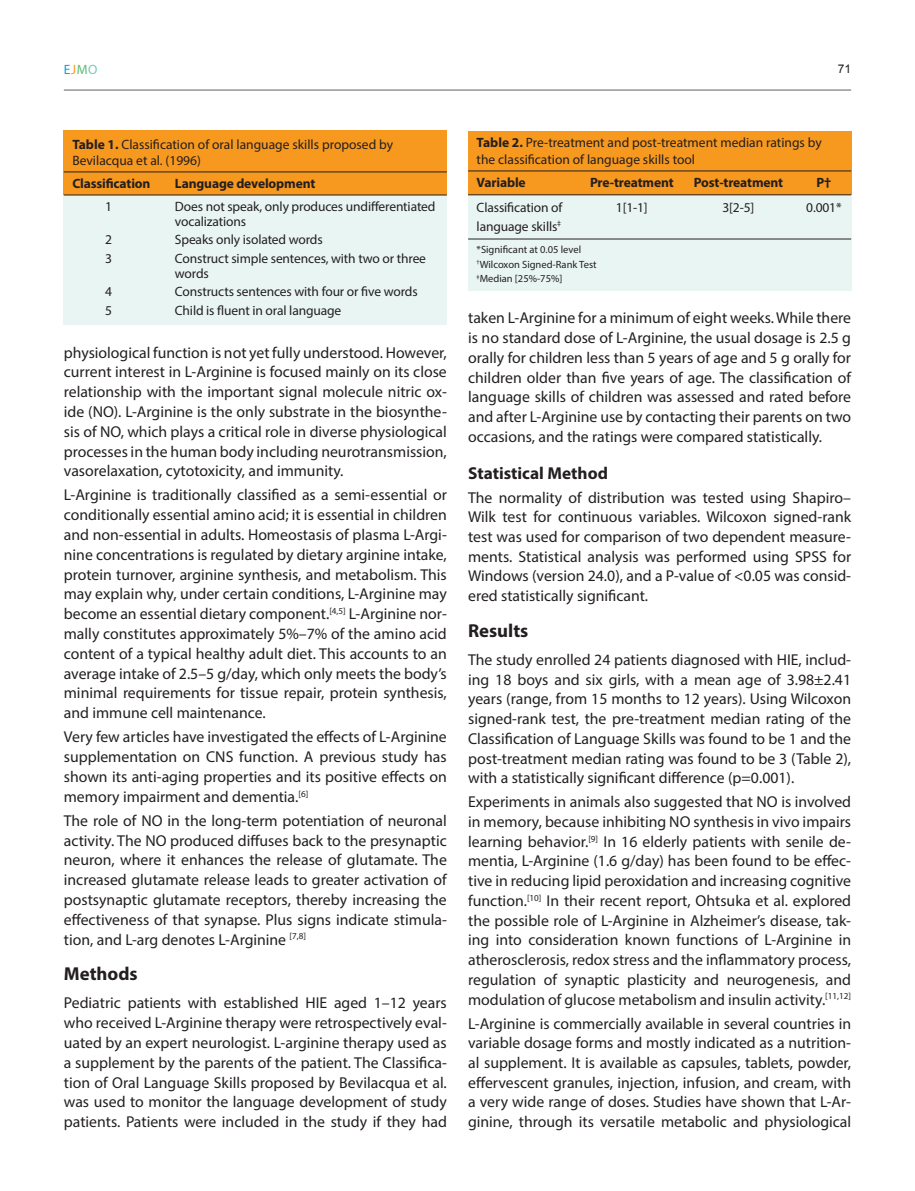
<style>
.page{position:relative;width:915px;height:1191px;background:#fff}
.page>*{position:absolute;margin:0;border:0;box-sizing:border-box;transform-origin:0 0}
.altbaslik{font:700 18.75px "Myriad Pro";color:#231f20}
.ikinci_altbaslik{font:700 17.25px "Myriad Pro";color:#231f20}
.ana_metin_bosluksuz{font:15.75px/19.8px "Myriad Pro";color:#231f20;text-align:justify}
.tablo_satiri{font:13.5px/14.4px "Myriad Pro";letter-spacing:-.01em;color:#231f20}
.tablo_baslik{font:13.5px/16.5px "Myriad Pro";color:#231f20}
.tablo_satiri-2{font:700 13.5px "Myriad Pro";letter-spacing:-.01em;color:#231f20}
.t1{font:13.5px "Myriad Pro";color:#0aa3d4}
.sayfa_numarasi{font:12px "Arial";color:#231f20}
.tablo_satiri-3{font:10.5px "Myriad Pro";color:#231f20}
.s1{color:#f7981f}
.s2{color:#5cbd71}
.s3{color:#72c9bd}
.s4{font-weight:700}
</style>
<div class="page">
<hr style="left:64px;top:89px;width:786px;height:2px;background:#939598">
<div style="left:64px;top:156px;width:382px;height:168px;background:#e9f5f3"></div>
<div style="left:64px;top:131px;width:382px;height:64px;background:#f7981f"></div>
<hr style="left:64px;top:172px;width:382px;height:1px;background:#231f20">
<hr style="left:64px;top:195px;width:382px;height:1px;background:#231f20">
<div style="left:468px;top:156px;width:382px;height:134px;background:#e9f5f3"></div>
<div style="left:468px;top:131px;width:382px;height:64px;background:#f7981f"></div>
<hr style="left:468px;top:171px;width:382px;height:1px;background:#231f20">
<hr style="left:468px;top:239px;width:382px;height:1px;background:#231f20">
<hr style="left:468px;top:195px;width:382px;height:1px;background:#231f20">
<p class="t1" style="left:64px;top:61px;width:35px">E<span class="s1">J</span><span class="s2">M</span><span class="s3">O</span></p>
<p class="sayfa_numarasi" style="left:837px;top:60px;width:15px">71</p>
<p class="tablo_baslik" style="left:72px;top:136px;width:322px"><span class="s4">Table 1.</span> Classification of oral language skills proposed by<br>Bevilacqua et al. (1996)</p>
<p class="tablo_satiri-2" style="left:72px;top:175px;width:80px">Classification</p>
<p class="tablo_satiri-2" style="left:175px;top:175px;width:142px">Language development</p>
<p class="tablo_satiri" style="left:105px;top:199px;width:8px">1</p>
<p class="tablo_satiri" style="left:175px;top:199px;width:262px">Does not speak, only produces undifferentiated vocalizations</p>
<p class="tablo_satiri" style="left:105px;top:232px;width:8px">2</p>
<p class="tablo_satiri" style="left:175px;top:232px;width:149px">Speaks only isolated words</p>
<p class="tablo_satiri" style="left:105px;top:251px;width:8px">3</p>
<p class="tablo_satiri" style="left:175px;top:251px;width:252px">Construct simple sentences, with two or three words</p>
<p class="tablo_satiri" style="left:105px;top:284px;width:8px">4</p>
<p class="tablo_satiri" style="left:175px;top:284px;width:244px">Constructs sentences with four or five words</p>
<p class="tablo_satiri" style="left:105px;top:303px;width:8px">5</p>
<p class="tablo_satiri" style="left:175px;top:303px;width:168px">Child is fluent in oral language</p>
<p class="ana_metin_bosluksuz" style="left:64px;top:342px;width:384px">physiological function is not yet fully understood. However, current interest in L-Arginine is focused mainly on its close relationship with the important signal molecule nitric ox&shy;ide (NO). L-Arginine is the only substrate in the biosynthe&shy;sis of NO, which plays a critical role in diverse physiological processes in the human body including neurotransmission, vasorelaxation, cytotoxicity, and immunity.</p>
<p class="ana_metin_bosluksuz" style="left:64px;top:485px;width:384px">L-Arginine is traditionally classified as a semi-essential or conditionally essential amino acid; it is essential in children and non-essential in adults. Homeostasis of plasma L-Argi&shy;nine concentrations is regulated by dietary arginine intake, protein turnover, arginine synthesis, and metabolism. This may explain why, under certain conditions, L-Arginine may become an essential dietary component.<sup>[4,5]</sup> L-Arginine nor&shy;mally constitutes approximately 5%–7% of the amino acid content of a typical healthy adult diet. This accounts to an average intake of 2.5–5 g/day, which only meets the body’s minimal requirements for tissue repair, protein synthesis, and immune cell maintenance.</p>
<p class="ana_metin_bosluksuz" style="left:64px;top:727px;width:384px">Very few articles have investigated the effects of L-Arginine supplementation on CNS function. A previous study has shown its anti-aging properties and its positive effects on memory impairment and dementia.<sup>[6]</sup></p>
<p class="ana_metin_bosluksuz" style="left:64px;top:810px;width:384px">The role of NO in the long-term potentiation of neuronal activity. The NO produced diffuses back to the presynaptic neuron, where it enhances the release of glutamate. The increased glutamate release leads to greater activation of postsynaptic glutamate receptors, thereby increasing the effectiveness of that synapse. Plus signs indicate stimula&shy;tion, and L-arg denotes L-Arginine <sup>[7,8]</sup></p>
<p class="altbaslik" style="left:64px;top:961px;width:75px">Methods</p>
<p class="ana_metin_bosluksuz" style="left:64px;top:993px;width:384px">Pediatric patients with established HIE aged 1–12 years who received L-Arginine therapy were retrospectively eval&shy;uated by an expert neurologist. L-arginine therapy used as a supplement by the parents of the patient. The Classifica&shy;tion of Oral Language Skills proposed by Bevilacqua et al. was used to monitor the language development of study patients. Patients were included in the study if they had</p>
<p class="tablo_baslik" style="left:476px;top:134px;width:346px"><span class="s4">Table 2.</span> Pre-treatment and post-treatment median ratings by the classification of language skills tool</p>
<p class="tablo_satiri-2" style="left:476px;top:173px;width:51px">Variable</p>
<p class="tablo_satiri-2" style="left:589px;top:173px;width:85px">Pre-treatment</p>
<p class="tablo_satiri-2" style="left:693px;top:173px;width:91px">Post-treatment</p>
<p class="tablo_satiri-2" style="left:816px;top:173px;width:16px">P†</p>
<p class="tablo_satiri" style="left:476px;top:200px;width:87px">Classification of</p>
<p class="tablo_satiri" style="left:615px;top:200px;width:33px">1[1-1]</p>
<p class="tablo_satiri" style="left:722px;top:200px;width:33px">3[2-5]</p>
<p class="tablo_satiri" style="left:805px;top:200px;width:37px">0.001*</p>
<p class="tablo_satiri" style="left:476px;top:219px;width:86px">language skills<sup>‡</sup></p>
<p class="tablo_satiri-3" style="left:476px;top:243px;width:106px">*Significant at 0.05 level</p>
<p class="tablo_satiri-3" style="left:476px;top:258px;width:121px"><sup>†</sup>Wilcoxon Signed-Rank Test</p>
<p class="tablo_satiri-3" style="left:476px;top:272px;width:87px"><sup>‡</sup>Median [25%-75%]</p>
<p class="ana_metin_bosluksuz" style="left:468px;top:308px;width:384px">taken L-Arginine for a minimum of eight weeks. While there is no standard dose of L-Arginine, the usual dosage is 2.5 g orally for children less than 5 years of age and 5 g orally for children older than five years of age. The classification of language skills of children was assessed and rated before and after L-Arginine use by contacting their parents on two occasions, and the ratings were compared statistically.</p>
<p class="ikinci_altbaslik" style="left:468px;top:461px;width:141px">Statistical Method</p>
<p class="ana_metin_bosluksuz" style="left:468px;top:487px;width:384px">The normality of distribution was tested using Shapiro– Wilk test for continuous variables. Wilcoxon signed-rank test was used for comparison of two dependent measure&shy;ments. Statistical analysis was performed using SPSS for Windows (version 24.0), and a P-value of &lt;0.05 was consid&shy;ered statistically significant.</p>
<p class="altbaslik" style="left:468px;top:618px;width:62px">Results</p>
<p class="ana_metin_bosluksuz" style="left:468px;top:649px;width:384px">The study enrolled 24 patients diagnosed with HIE, includ&shy;ing 18 boys and six girls, with a mean age of 3.98±2.41 years (range, from 15 months to 12 years). Using Wilcoxon signed-rank test, the pre-treatment median rating of the Classification of Language Skills was found to be 1 and the post-treatment median rating was found to be 3 (Table 2), with a statistically significant difference (p=0.001).</p>
<p class="ana_metin_bosluksuz" style="left:468px;top:792px;width:384px">Experiments in animals also suggested that NO is involved in memory, because inhibiting NO synthesis in vivo impairs learning behavior.<sup>[9]</sup> In 16 elderly patients with senile de&shy;mentia, L-Arginine (1.6 g/day) has been found to be effec&shy;tive in reducing lipid peroxidation and increasing cognitive function.<sup>[10]</sup> In their recent report, Ohtsuka et al. explored the possible role of L-Arginine in Alzheimer’s disease, tak&shy;ing into consideration known functions of L-Arginine in atherosclerosis, redox stress and the inflammatory process, regulation of synaptic plasticity and neurogenesis, and modulation of glucose metabolism and insulin activity.<sup>[11,12]</sup></p>
<p class="ana_metin_bosluksuz" style="left:468px;top:1013px;width:384px">L-Arginine is commercially available in several countries in variable dosage forms and mostly indicated as a nutrition&shy;al supplement. It is available as capsules, tablets, powder, effervescent granules, injection, infusion, and cream, with a very wide range of doses. Studies have shown that L-Ar&shy;ginine, through its versatile metabolic and physiological</p>
</div>
